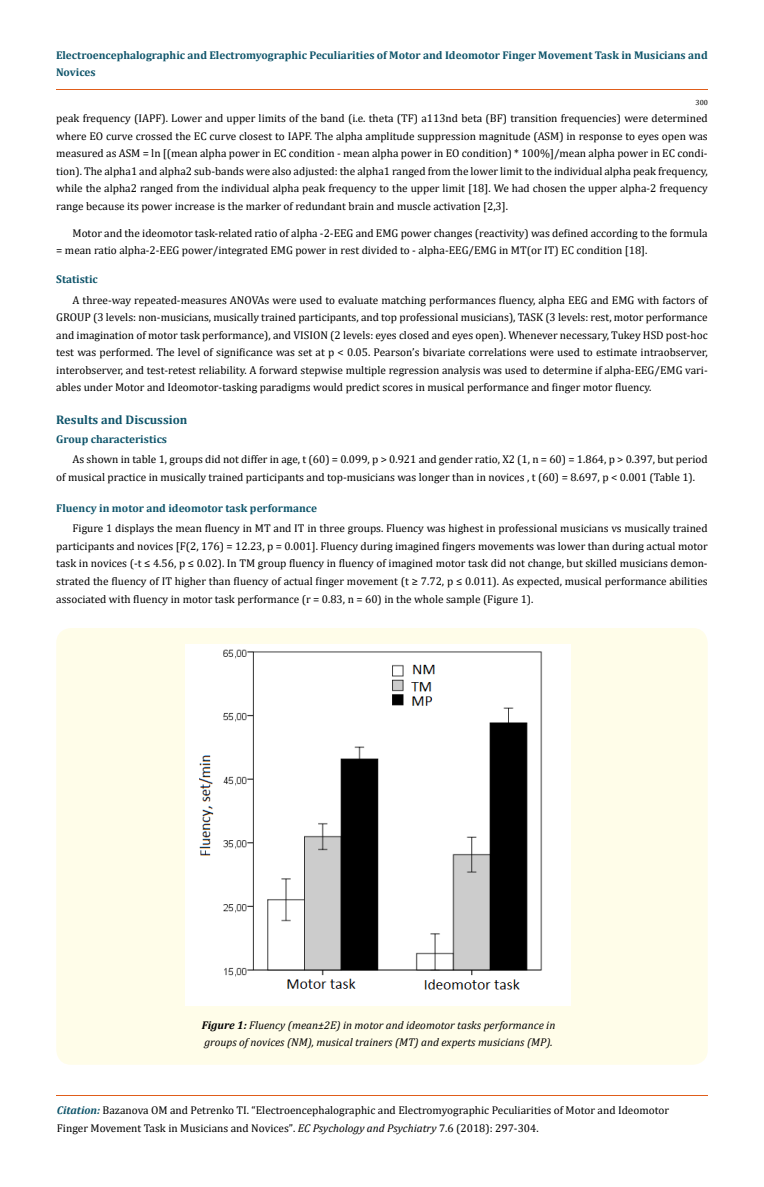
<style>
.page{position:relative;width:764px;height:1187px;background:#fff}
.page>*{position:absolute;margin:0;border:0;box-sizing:border-box;transform-origin:0 0}
.t1{font:700 12.5px "Cambria";color:#0e546a}
.t2{font:11.25px/17.5px "Cambria";color:#000}
.t3{font:700 11.25px/17.5px "Cambria";color:#0e546a}
.t4{font:italic 11.25px/17.5px "Cambria";color:#000}
.t5{font:7.5px "Cambria";color:#000}
.s1{font-weight:700}
.s2{font-weight:700;font-style:italic;color:#0e546a}
.s3{font-size:11.12px}
.s4{font-style:italic}
</style>
<div class="page">
<hr style="left:56px;top:90px;width:652px;height:1px;background:#e05d1a">
<hr style="left:56px;top:1095px;width:651px;height:1px;background:#e05d1a">
<div style="left:56px;top:628px;width:652px;height:436px;background:#fffde9;border-radius:15px"></div>
<img style="left:185px;top:644px;width:386px;height:361px">
<p class="t3" style="left:56px;top:46px;width:653px">Electroencephalographic and Electromyographic Peculiarities of Motor and Ideomotor Finger Movement Task in Musicians and<br>Novices</p>
<p class="t5" style="left:695px;top:98px;width:14px">300</p>
<p class="t2" style="left:56px;top:109px;width:653px;text-align:justify">peak frequency (IAPF). Lower and upper limits of the band (i.e. theta (TF) a113nd beta (BF) transition frequencies) were determined where EO curve crossed the EC curve closest to IAPF. The alpha amplitude suppression magnitude (ASM) in response to eyes open was measured as ASM = ln [(mean alpha power in EC condition - mean alpha power in EO condition) * 100%]/mean alpha power in EC condi&shy;tion). The alpha1 and alpha2 sub-bands were also adjusted: the alpha1 ranged from the lower limit to the individual alpha peak frequency, while the alpha2 ranged from the individual alpha peak frequency to the upper limit [18]. We had chosen the upper alpha-2 frequency range because its power increase is the marker of redundant brain and muscle activation [2,3].</p>
<p class="t2" style="left:56px;top:224px;width:653px;text-indent:16px">Motor and the ideomotor task-related ratio of alpha -2-EEG and EMG power changes (reactivity) was defined according to the formula = mean ratio alpha-2-EEG power/integrated EMG power in rest divided to - alpha-EEG/EMG in MT(or IT) EC condition [18].</p>
<p class="t3" style="left:56px;top:270px;width:43px">Statistic</p>
<p class="t2" style="left:56px;top:291px;width:653px;text-align:justify;text-indent:16px">A three-way repeated-measures ANOVAs were used to evaluate matching performances fluency, alpha EEG and EMG with factors of GROUP (3 levels: non-musicians, musically trained participants, and top professional musicians), TASK (3 levels: rest, motor performance and imagination of motor task performance), and VISION (2 levels: eyes closed and eyes open). Whenever necessary, Tukey HSD post-hoc test was performed. The level of significance was set at p &lt; 0.05. Pearson’s bivariate correlations were used to estimate intraobserver, interobserver, and test-retest reliability. A forward stepwise multiple regression analysis was used to determine if alpha-EEG/EMG vari&shy;ables under Motor and Ideomotor-tasking paradigms would predict scores in musical performance and finger motor fluency.</p>
<p class="t1" style="left:56px;top:411px;width:133px">Results and Discussion</p>
<p class="t3" style="left:56px;top:429px;width:112px">Group characteristics</p>
<p class="t2" style="left:56px;top:450px;width:653px;text-indent:16px">As shown in table 1, groups did not differ in age, t (60) = 0.099, p &gt; 0.921 and gender ratio, X2 (1, n = 60) = 1.864, p &gt; 0.397, but period of musical practice in musically trained participants and top-musicians was longer than in novices , t (60) = 8.697, p &lt; 0.001 (Table 1).</p>
<p class="t3" style="left:56px;top:499px;width:262px">Fluency in motor and ideomotor task performance</p>
<p class="t2" style="left:56px;top:519px;width:653px;text-align:justify;text-indent:16px">Figure 1 displays the mean fluency in MT and IT in three groups. Fluency was highest in professional musicians vs musically trained participants and novices [F(2, 176) = 12.23, p = 0.001]. Fluency during imagined fingers movements was lower than during actual motor task in novices (-t ≤ 4.56, p ≤ 0.02). In TM group fluency in fluency of imagined motor task did not change, but skilled musicians demon&shy;strated the fluency of IT higher than fluency of actual finger movement (t ≥ 7.72, p ≤ 0.011). As expected, musical performance abilities associated with fluency in motor task performance (r = 0.83, n = 60) in the whole sample (Figure 1).</p>
<p class="t4" style="left:202px;top:1015px;width:355px"><span class="s1">Figure 1:</span> Fluency (mean±2E) in motor and ideomotor tasks performance in groups of novices (NM), musical trainers (MT) and experts musicians (MP).</p>
<p class="t2" style="left:57px;top:1101px;width:614px"><span class="s2">Citation:</span> Bazanova OM and Petrenko TI. “Electroencephalographic and Electromyographic Peculiarities of Motor and Ideomotor<br>Finger Movement Task in Musicians and Novices”<span class="s3">.</span> <span class="s4">EC Psychology and Psychiatry</span> <span class="s3">7</span>.6 (2018): 297-304.</p>
</div>
